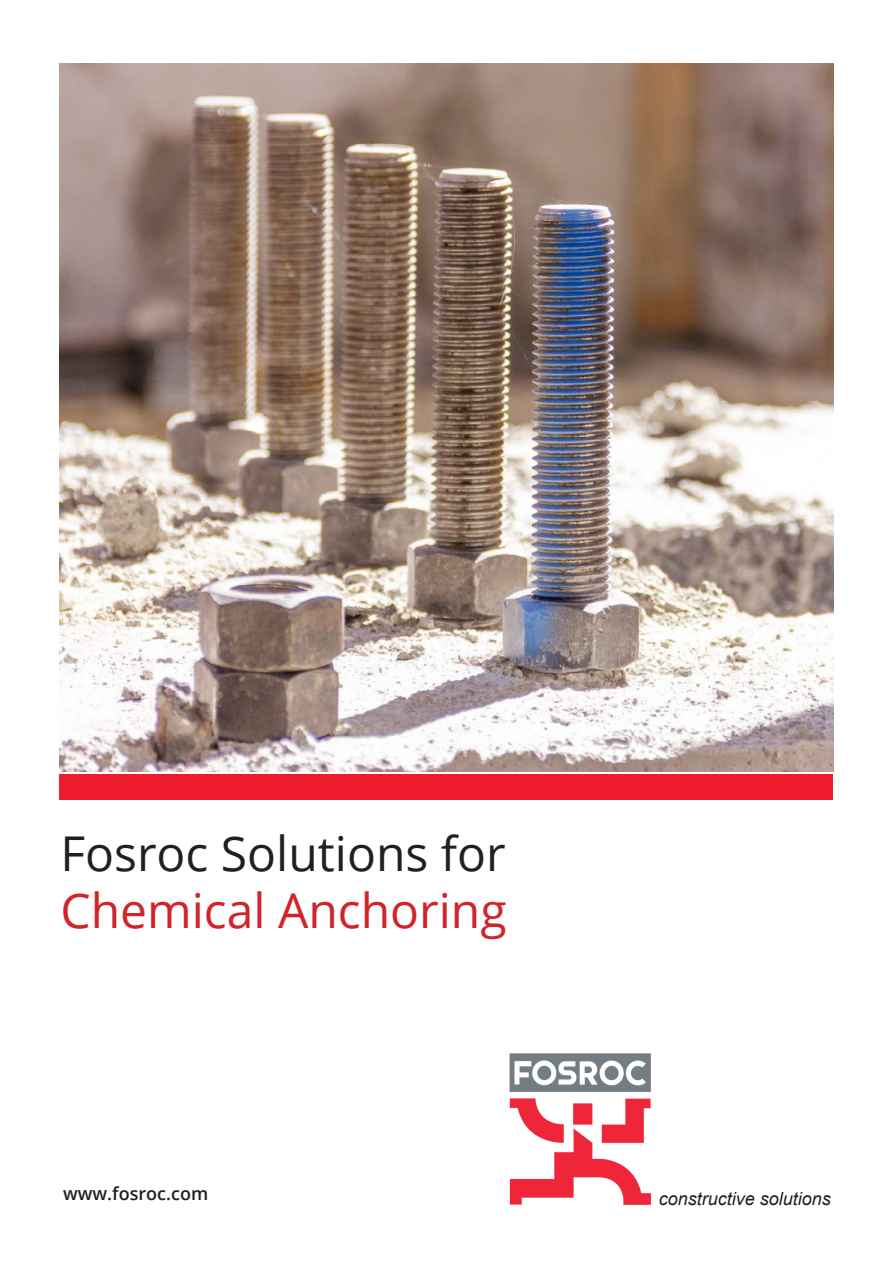
<style>
.page{position:relative;width:893px;height:1263px;background:#fff}
.page>*{position:absolute;margin:0;border:0;box-sizing:border-box;transform-origin:0 0}
.t1{font:48px "Open Sans";color:#231f20}
.t2{font:48px "Open Sans";color:#d1232a}
.t3{font:italic 18px "Arial";color:#231f20}
.t4{font:600 18px "Open Sans";color:#231f20}
</style>
<div class="page">
<img style="left:509px;top:1053px;width:142px;height:152px">
<div style="left:59px;top:774px;width:774px;height:25px;background:#ee1b2d"></div>
<img style="left:59px;top:64px;width:774px;height:708px">
<h1 class="t1" style="left:60px;top:820px;width:447px">Fosroc Solutions for</h1>
<h1 class="t2" style="left:60px;top:878px;width:448px">Chemical Anchoring</h1>
<p class="t4" style="left:63px;top:1181px;width:147px">www.fosroc.com</p>
<p class="t3" style="left:659px;top:1186px;width:174px">constructive solutions</p>
</div>
